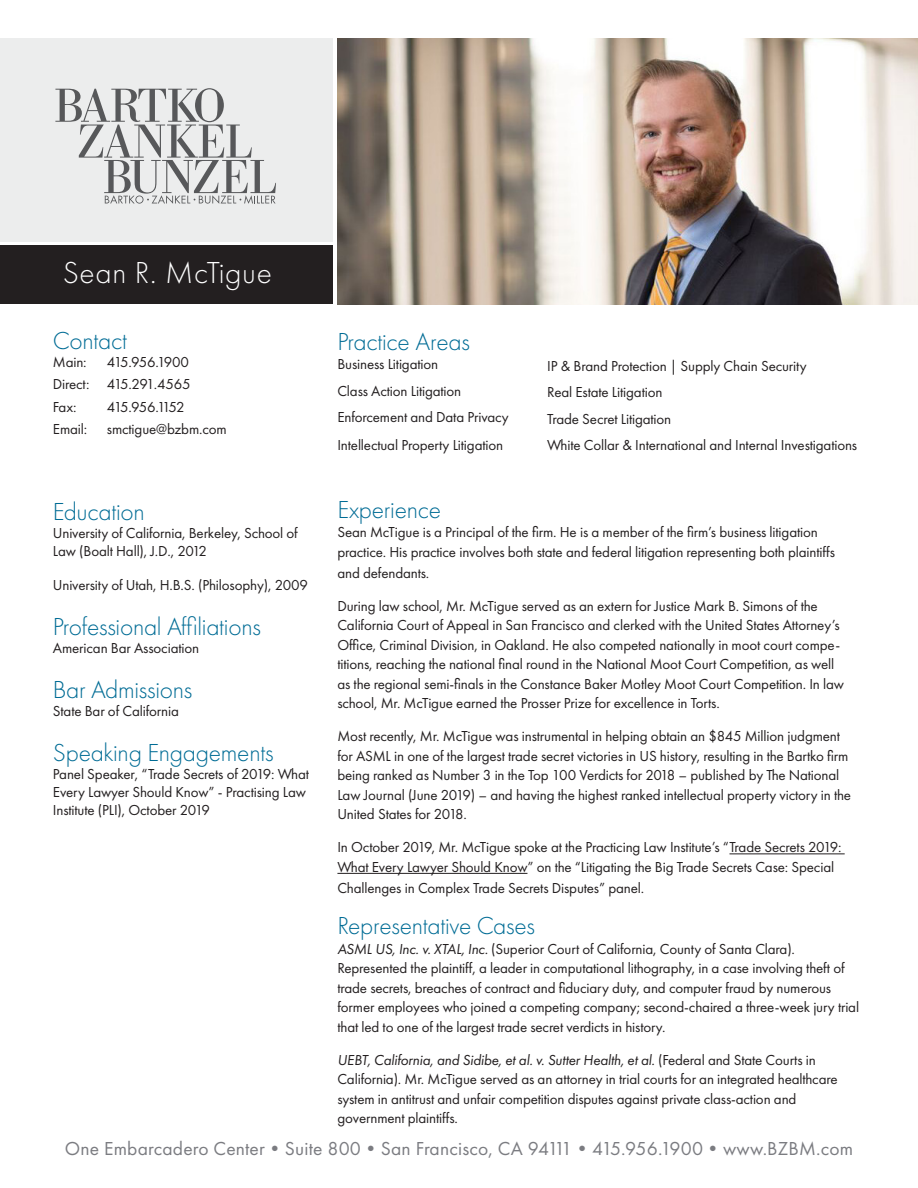
<style>
.page{position:relative;width:918px;height:1188px;background:#fff}
.page>*{position:absolute;margin:0;border:0;box-sizing:border-box;transform-origin:0 0}
.t1{font:300 31.5px "Futura PT";letter-spacing:.02em;color:#fff}
.t2{font:300 25.5px "Futura PT";letter-spacing:-.01em;color:#006c95}
.t3{font:19.5px "Futura PT";letter-spacing:.01em;color:#7b7c81}
.t4{font:15px/19.5px "Futura PT";letter-spacing:-.01em;color:#231f20}
.t5{font:15px "Futura PT";letter-spacing:-.05em;color:#231f20}
.t6{font:15px "Futura PT";letter-spacing:-.11em;color:#231f20}
.s1{font-style:italic}
</style>
<div class="page">
<div style="left:0;top:246px;width:333px;height:58px;background:#231f20"></div>
<div style="left:0;top:38px;width:333px;height:203px;background:#eceded"></div>
<hr style="left:729px;top:854px;width:116px;height:1px;background:#231f20">
<hr style="left:337px;top:873px;width:190px;height:1px;background:#231f20">
<img style="left:338px;top:38px;width:580px;height:266px">
<svg style="left:55px;top:88px;width:221px;height:116px"></svg>
<p class="t1" style="left:63px;top:255px;width:211px">Sean R. McTigue</p>
<p class="t2" style="left:53px;top:326px;width:76px">Contact</p>
<p class="t4" style="left:53px;top:352px;width:35px">Main:</p>
<p class="t5" style="left:107px;top:353px;width:84px">415.956.1900</p>
<p class="t4" style="left:53px;top:375px;width:139px">Direct: 415.291.4565</p>
<p class="t4" style="left:53px;top:397px;width:25px">Fax:</p>
<p class="t6" style="left:107px;top:398px;width:79px">415.956.1152</p>
<p class="t4" style="left:53px;top:419px;width:36px">Email:</p>
<p class="t4" style="left:107px;top:419px;width:121px">smctigue@bzbm.com</p>
<p class="t2" style="left:337px;top:327px;width:134px">Practice Areas</p>
<p class="t4" style="left:337px;top:355px;width:102px">Business Litigation</p>
<p class="t4" style="left:337px;top:381px;width:125px">Class Action Litigation</p>
<p class="t4" style="left:337px;top:407px;width:173px">Enforcement and Data Privacy</p>
<p class="t4" style="left:337px;top:435px;width:167px">Intellectual Property Litigation</p>
<p class="t4" style="left:547px;top:356px;width:261px">IP &amp; Brand Protection | Supply Chain Security</p>
<p class="t4" style="left:547px;top:383px;width:117px">Real Estate Litigation</p>
<p class="t4" style="left:547px;top:409px;width:126px">Trade Secret Litigation</p>
<p class="t4" style="left:547px;top:435px;width:311px">White Collar &amp; International and Internal Investigations</p>
<p class="t2" style="left:337px;top:495px;width:105px">Experience</p>
<p class="t4" style="left:337px;top:523px;width:499px">Sean McTigue is a Principal of the firm. He is a member of the firm’s business litigation practice. His practice involves both state and federal litigation representing both plaintiffs</p>
<p class="t4" style="left:337px;top:563px;width:93px">and defendants.</p>
<p class="t4" style="left:337px;top:596px;width:508px">During law school, Mr. McTigue served as an extern for Justice Mark B. Simons of the California Court of Appeal in San Francisco and clerked with the United States Attorney’s Office, Criminal Division, in Oakland. He also competed nationally in moot court compe&shy;titions, reaching the national final round in the National Moot Court Competition, as well as the regional semi-finals in the Constance Baker Motley Moot Court Competition. In law school, Mr. McTigue earned the Prosser Prize for excellence in Torts.</p>
<p class="t4" style="left:337px;top:727px;width:515px">Most recently, Mr. McTigue was instrumental in helping obtain an $845 Million judgment for ASML in one of the largest trade secret victories in US history, resulting in the Bartko firm being ranked as Number 3 in the Top 100 Verdicts for 2018 – published by The National Law Journal (June 2019) – and having the highest ranked intellectual property victory in the United States for 2018.</p>
<p class="t4" style="left:337px;top:838px;width:506px">In October 2019, Mr. McTigue spoke at the Practicing Law Institute’s “Trade Secrets 2019:<br>What Every Lawyer Should Know” on the “Litigating the Big Trade Secrets Case: Special</p>
<p class="t4" style="left:337px;top:878px;width:308px">Challenges in Complex Trade Secrets Disputes” panel.</p>
<p class="t2" style="left:337px;top:911px;width:199px">Representative Cases</p>
<p class="t4" style="left:337px;top:939px;width:523px"><span class="s1">ASML US, Inc. v. XTAL, Inc.</span> (Superior Court of California, County of Santa Clara).<br>Represented the plaintiff, a leader in computational lithography, in a case involving theft of trade secrets, breaches of contract and fiduciary duty, and computer fraud by numerous former employees who joined a competing company; second-chaired a three-week jury trial that led to one of the largest trade secret verdicts in history.</p>
<p class="t4" style="left:337px;top:1050px;width:502px"><span class="s1">UEBT, California, and Sidibe, et al. v. Sutter Health, et al.</span> (Federal and State Courts in California). Mr. McTigue served as an attorney in trial courts for an integrated healthcare system in antitrust and unfair competition disputes against private class-action and government plaintiffs.</p>
<p class="t3" style="left:65px;top:1137px;width:790px">One Embarcadero Center•Suite 800•San Francisco, CA 94111•415.956.1900•www.BZBM.com</p>
<p class="t2" style="left:53px;top:497px;width:93px">Education</p>
<p class="t4" style="left:53px;top:523px;width:247px;line-height:18px">University of California, Berkeley, School of<br>Law (Boalt Hall), J.D., 2012</p>
<p class="t4" style="left:53px;top:575px;width:257px">University of Utah, H.B.S. (Philosophy), 2009</p>
<p class="t2" style="left:53px;top:612px;width:210px">Professional Affiliations</p>
<p class="t4" style="left:53px;top:638px;width:148px">American Bar Association</p>
<p class="t2" style="left:53px;top:675px;width:141px">Bar Admissions</p>
<p class="t4" style="left:53px;top:701px;width:127px">State Bar of California</p>
<p class="t2" style="left:53px;top:738px;width:222px">Speaking Engagements</p>
<p class="t4" style="left:53px;top:765px;width:258px;line-height:18px">Panel Speaker, “Trade Secrets of 2019: What<br>Every Lawyer Should Know” - Practising Law<br>Institute (PLI), October 2019</p>
</div>
